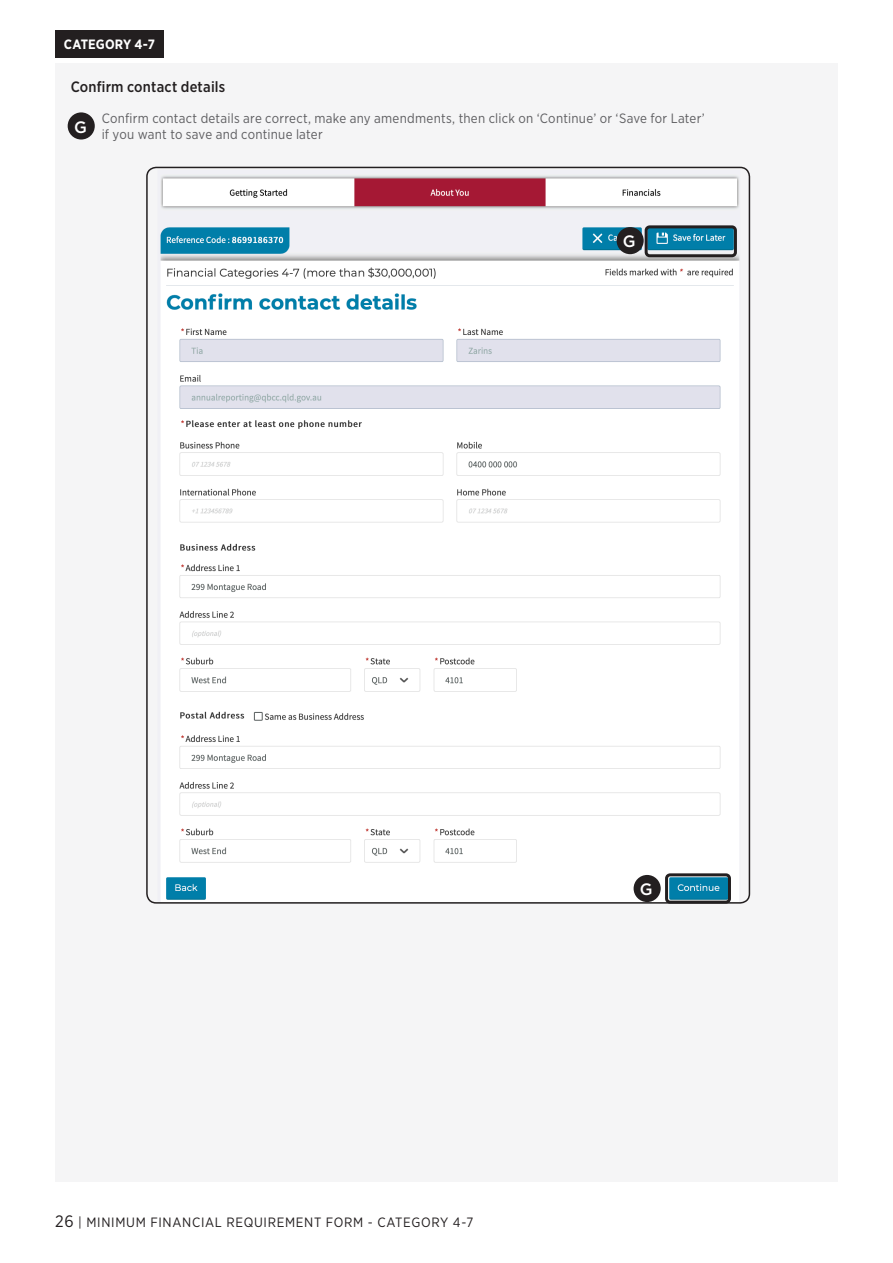
<style>
.page{position:relative;width:893px;height:1263px;background:#fff}
.page>*{position:absolute;margin:0;border:0;box-sizing:border-box;transform-origin:0 0}
.QBCC_Body_Text{font:500 16.5px "Gotham";color:#fff}
.QBCC_Blue_highlight{font:500 15px "Gotham Narrow";letter-spacing:.015em;color:#231f20}
.Action_points{font:13.5px/16.2px "Gotham Narrow";letter-spacing:.02em;color:#5f5f62}
.t1{font:13.5px "Gotham Narrow";letter-spacing:.05em;color:#231f20}
.t2{font:700 13.5px "Gotham Narrow";letter-spacing:.01em;color:#fff}
.s1{font-size:16.5px}
</style>
<div class="page">
<div style="left:55px;top:64px;width:783px;height:1118px;background:#f5f5f6"></div>
<div style="left:55px;top:30px;width:108px;height:28px;background:#231f20"></div>
<img style="left:160px;top:175px;width:580px;height:726px">
<div style="left:634px;top:875px;width:27px;height:27px;background:#231f20;border-radius:50%"></div>
<div style="left:617px;top:227px;width:27px;height:27px;background:#231f20;border-radius:50%"></div>
<div style="left:665px;top:873px;width:66px;height:31px;border:3px solid #231f20;border-radius:4px"></div>
<div style="left:645px;top:225px;width:92px;height:32px;border:3px solid #231f20;border-radius:4px"></div>
<div style="left:68px;top:112px;width:27px;height:28px;background:#231f20;border-radius:50%"></div>
<p class="t2" style="left:64px;top:36px;width:93px">CATEGORY 4-7</p>
<p class="QBCC_Blue_highlight" style="left:71px;top:77px;width:156px">Confirm contact details</p>
<p class="QBCC_Body_Text" style="left:74px;top:116px;width:14px">G</p>
<p class="Action_points" style="left:102px;top:110px;width:605px">Confirm contact details are correct, make any amendments, then click on ‘Continue’ or ‘Save for Later’ if you want to save and continue later</p>
<p class="QBCC_Body_Text" style="left:623px;top:231px;width:14px">G</p>
<p class="QBCC_Body_Text" style="left:640px;top:878px;width:14px">G</p>
<p class="t1" style="left:55px;top:1213px;width:420px"><span class="s1">26</span> | MINIMUM FINANCIAL REQUIREMENT FORM - CATEGORY 4-7</p>
</div>
